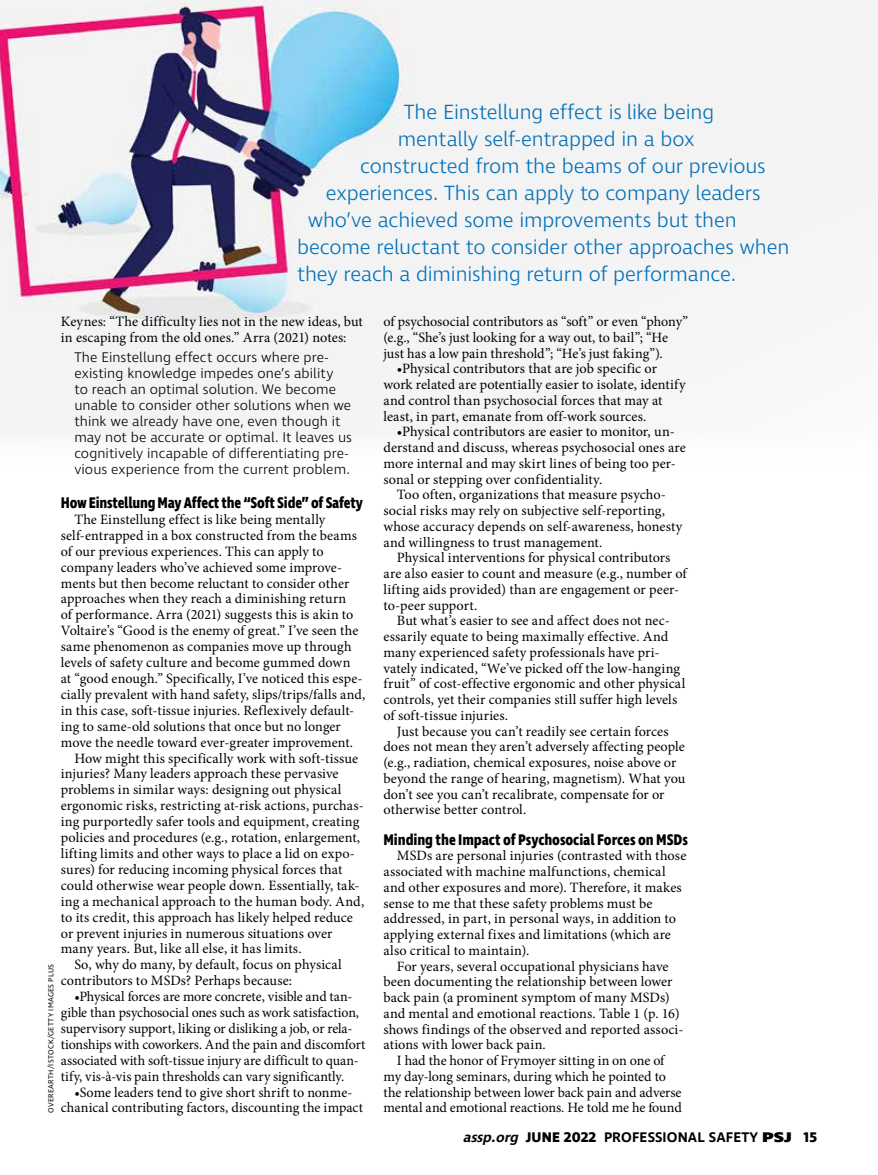
<style>
.page{position:relative;width:878px;height:1175px;background:#fff}
.page>*{position:absolute;margin:0;border:0;box-sizing:border-box;transform-origin:0 0}
.t1{font:300 21px "Ingra";letter-spacing:-.01em;color:#0070b9}
.t2{font:700 15.75px "Ingra Cd";letter-spacing:-.01em;color:#000}
.t3{font:14.25px/15.8px "Minion Pro";letter-spacing:.005em;color:#000}
.t4{font:300 14.25px/15.9px "Ingra";letter-spacing:.005em;color:#000}
.t5{font:600 14.25px "Ingra";letter-spacing:.01em;color:#000}
.t6{font:7.5px "Ingra";letter-spacing:.035em;color:#000}
.s1{font-style:italic}
.s2{font-weight:700}
.s3{font-weight:800}
</style>
<div class="page">
<img style="left:0;top:0;width:878px;height:434px">
<h1 class="t1" style="left:404px;top:99px;width:312px">The Einstellung effect is like being</h1>
<h1 class="t1" style="left:398px;top:126px;width:298px">mentally self-entrapped in a box</h1>
<h1 class="t1" style="left:360px;top:153px;width:407px">constructed from the beams of our previous</h1>
<h1 class="t1" style="left:326px;top:180px;width:436px">experiences. This can apply to company leaders</h1>
<h1 class="t1" style="left:308px;top:207px;width:430px">who’ve achieved some improvements but then</h1>
<h1 class="t1" style="left:297px;top:234px;width:494px">become reluctant to consider other approaches when</h1>
<h1 class="t1" style="left:297px;top:261px;width:440px">they reach a diminishing return of performance.</h1>
<p class="t3" style="left:61px;top:314px;width:303px">Keynes: “The difficulty lies not in the new ideas, but in escaping from the old ones.” Arra (2021) notes:</p>
<p class="t4" style="left:74px;top:350px;width:279px">The Einstellung effect occurs where pre&shy;existing knowledge impedes one’s ability<br>to reach an optimal solution. We become unable to consider other solutions when we think we already have one, even though it may not be accurate or optimal. It leaves us cognitively incapable of differentiating pre&shy;vious experience from the current problem.</p>
<p class="t2" style="left:61px;top:493px;width:304px">How Einstellung May Affect the “Soft Side” of Safety</p>
<p class="t3" style="left:74px;top:511px;width:252px">The Einstellung effect is like being mentally</p>
<p class="t3" style="left:61px;top:527px;width:297px">self-entrapped in a box constructed from the beams</p>
<p class="t3" style="left:61px;top:543px;width:264px">of our previous experiences. This can apply to</p>
<p class="t3" style="left:61px;top:559px;width:283px">company leaders who’ve achieved some improve-</p>
<p class="t3" style="left:61px;top:575px;width:290px">ments but then become reluctant to consider other</p>
<p class="t3" style="left:61px;top:591px;width:287px">approaches when they reach a diminishing return</p>
<p class="t3" style="left:61px;top:607px;width:294px">of performance. Arra (2021) suggests this is akin to</p>
<p class="t3" style="left:61px;top:623px;width:299px">Voltaire’s “Good is the enemy of great.” I’ve seen the</p>
<p class="t3" style="left:61px;top:639px;width:292px">same phenomenon as companies move up through</p>
<p class="t3" style="left:61px;top:654px;width:291px">levels of safety culture and become gummed down</p>
<p class="t3" style="left:61px;top:670px;width:303px">at “good enough.” Specifically, I’ve noticed this espe-</p>
<p class="t3" style="left:61px;top:686px;width:306px">cially prevalent with hand safety, slips/trips/falls and,</p>
<p class="t3" style="left:61px;top:702px;width:295px">in this case, soft-tissue injuries. Reflexively default-</p>
<p class="t3" style="left:61px;top:718px;width:281px">ing to same-old solutions that once but no longer</p>
<p class="t3" style="left:61px;top:734px;width:294px">move the needle toward ever-greater improvement.</p>
<p class="t3" style="left:74px;top:750px;width:285px">How might this specifically work with soft-tissue</p>
<p class="t3" style="left:61px;top:766px;width:279px">injuries? Many leaders approach these pervasive</p>
<p class="t3" style="left:61px;top:782px;width:282px">problems in similar ways: designing out physical</p>
<p class="t3" style="left:61px;top:798px;width:304px">ergonomic risks, restricting at-risk actions, purchas-</p>
<p class="t3" style="left:61px;top:813px;width:300px">ing purportedly safer tools and equipment, creating</p>
<p class="t3" style="left:61px;top:829px;width:301px">policies and procedures (e.g., rotation, enlargement,</p>
<p class="t3" style="left:61px;top:845px;width:296px">lifting limits and other ways to place a lid on expo-</p>
<p class="t3" style="left:61px;top:861px;width:283px">sures) for reducing incoming physical forces that</p>
<p class="t3" style="left:61px;top:877px;width:300px">could otherwise wear people down. Essentially, tak-</p>
<p class="t3" style="left:61px;top:893px;width:305px">ing a mechanical approach to the human body. And,</p>
<p class="t3" style="left:61px;top:909px;width:293px">to its credit, this approach has likely helped reduce</p>
<p class="t3" style="left:61px;top:925px;width:273px">or prevent injuries in numerous situations over</p>
<p class="t3" style="left:61px;top:941px;width:242px">many years. But, like all else, it has limits.</p>
<p class="t3" style="left:74px;top:957px;width:269px">So, why do many, by default, focus on physical</p>
<p class="t3" style="left:61px;top:972px;width:233px">contributors to MSDs? Perhaps because:</p>
<p class="t3" style="left:61px;top:988px;width:306px;text-indent:14px">•Physical forces are more concrete, visible and tan&shy;gible than psychosocial ones such as work satisfaction, supervisory support, liking or disliking a job, or rela&shy;tionships with coworkers. And the pain and discomfort associated with soft-tissue injury are difficult to quan&shy;tify, vis-à-vis pain thresholds can vary significantly.</p>
<p class="t3" style="left:61px;top:1084px;width:304px;text-align:center">•Some leaders tend to give short shrift to nonme&shy;chanical contributing factors, discounting the impact</p>
<p class="t6" style="left:46px;top:1112px;width:150px;rotate:-90deg">OVEREARTH/ISTOCK/GETTY IMAGES PLUS</p>
<p class="t3" style="left:383px;top:314px;width:306px">of psychosocial contributors as “soft” or even “phony” (e.g., “She’s just looking for a way out, to bail”; “He just has a low pain threshold”; “He’s just faking”).</p>
<p class="t3" style="left:383px;top:361px;width:304px;text-indent:13px">•Physical contributors that are job specific or work related are potentially easier to isolate, identify and control than psychosocial forces that may at least, in part, emanate from off-work sources.</p>
<p class="t3" style="left:383px;top:424px;width:304px;text-indent:13px">•Physical contributors are easier to monitor, un&shy;derstand and discuss, whereas psychosocial ones are more internal and may skirt lines of being too per&shy;sonal or stepping over confidentiality.</p>
<p class="t3" style="left:383px;top:487px;width:300px;text-indent:14px">Too often, organizations that measure psycho&shy;social risks may rely on subjective self-reporting, whose accuracy depends on self-awareness, honesty and willingness to trust management.</p>
<p class="t3" style="left:383px;top:550px;width:305px;text-indent:13px">Physical interventions for physical contributors are also easier to count and measure (e.g., number of lifting aids provided) than are engagement or peer&shy;to-peer support.</p>
<p class="t3" style="left:383px;top:613px;width:303px;text-indent:14px">But what’s easier to see and affect does not nec&shy;essarily equate to being maximally effective. And many experienced safety professionals have pri&shy;vately indicated, “We’ve picked off the low-hanging fruit” of cost-effective ergonomic and other physical controls, yet their companies still suffer high levels of soft-tissue injuries.</p>
<p class="t3" style="left:383px;top:723px;width:303px;text-indent:13px">Just because you can’t readily see certain forces does not mean they aren’t adversely affecting people (e.g., radiation, chemical exposures, noise above or beyond the range of hearing, magnetism). What you don’t see you can’t recalibrate, compensate for or otherwise better control.</p>
<p class="t2" style="left:383px;top:829px;width:306px">Minding the Impact of Psychosocial Forces on MSDs</p>
<p class="t3" style="left:383px;top:848px;width:304px;text-indent:13px">MSDs are personal injuries (contrasted with those associated with machine malfunctions, chemical and other exposures and more). Therefore, it makes sense to me that these safety problems must be addressed, in part, in personal ways, in addition to applying external fixes and limitations (which are also critical to maintain).</p>
<p class="t3" style="left:383px;top:958px;width:301px;text-indent:13px">For years, several occupational physicians have been documenting the relationship between lower back pain (a prominent symptom of many MSDs) and mental and emotional reactions. Table 1 (p. 16) shows findings of the observed and reported associ&shy;ations with lower back pain.</p>
<p class="t3" style="left:383px;top:1052px;width:300px;text-indent:14px">I had the honor of Frymoyer sitting in on one of my day-long seminars, during which he pointed to the relationship between lower back pain and adverse mental and emotional reactions. He told me he found</p>
<p class="t5" style="left:463px;top:1128px;width:356px"><span class="s1">assp.org</span> <span class="s2">JUNE 2022</span> PROFESSIONAL SAFETY <span class="s3">PSJ</span> <span class="s2">15</span></p>
</div>
